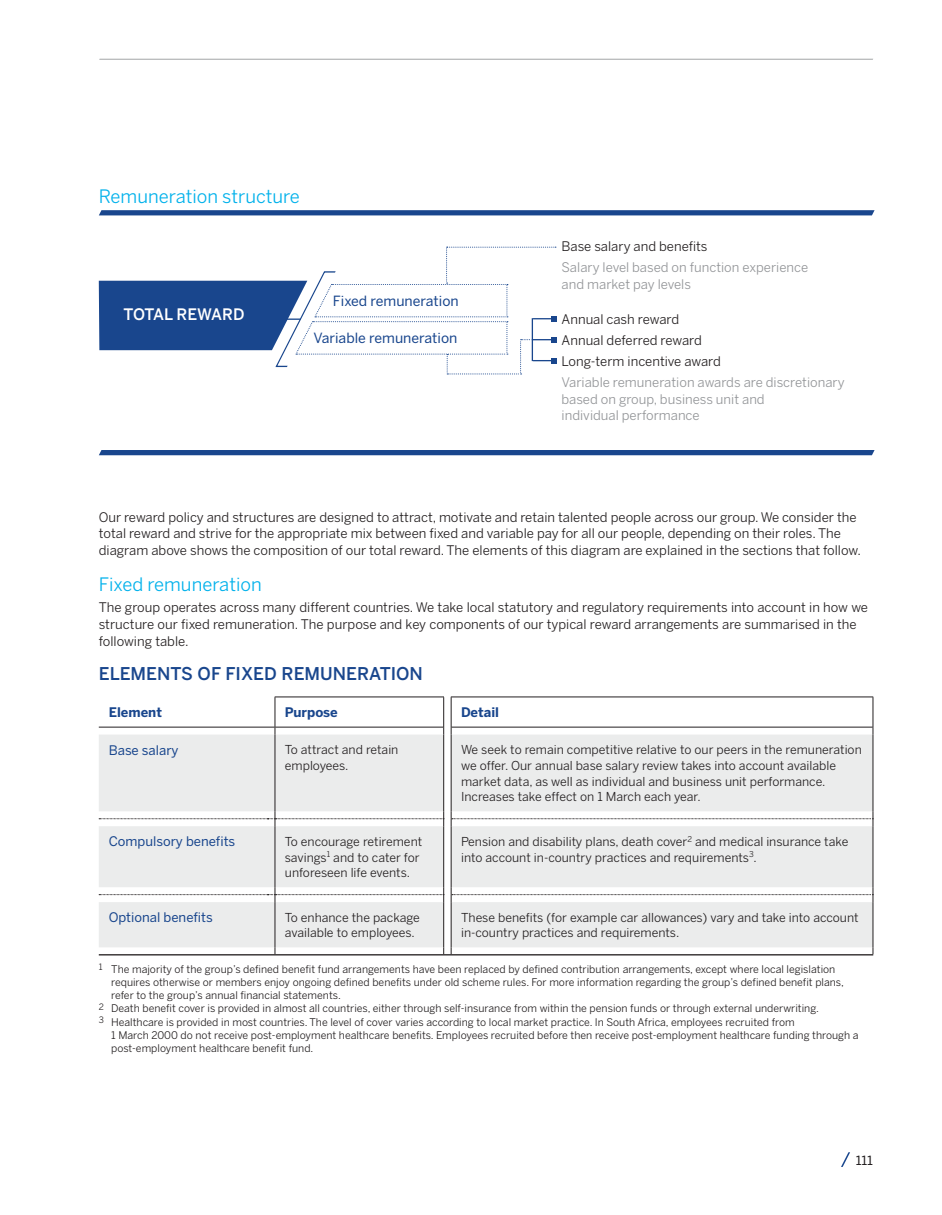
<style>
.page{position:relative;width:942px;height:1215px;background:#fff}
.page>*{position:absolute;margin:0;border:0;box-sizing:border-box;transform-origin:0 0}
.t1{font:18.38px "Benton Sans";color:#00b1eb}
.t2{font:500 17.5px "Benton Sans";color:#19468d}
.t3{font:500 15.75px "Benton Sans";letter-spacing:-.01em;color:#fff}
.t4{font:14px "Benton Sans";color:#19468d}
.t5{font:13.12px/16.6px "Benton Sans";color:#231f20}
.t6{font:13.12px/16.6px "Benton Sans";color:#939598}
.t7{font:13.12px "Benton Sans";color:#19468d}
.t8{font:700 13.12px "Benton Sans";color:#19468d}
.t9{font:12.6px "Benton Sans";color:#231f20;scale:1.06 1}
.t10{font:12.25px/15.8px "Benton Sans";color:#231f20}
.t11{font:10.5px "Benton Sans";color:#231f20}
</style>
<div class="page">
<hr style="left:99px;top:59px;width:774px;height:1px;background:#9d9fa1">
<svg style="left:841px;top:1152px;width:9px;height:14px"></svg>
<svg style="left:99px;top:210px;width:775px;height:5px"></svg>
<div style="left:99px;top:450px;width:775px;height:5px;background:#19468d"></div>
<svg style="left:99px;top:247px;width:457px;height:127px"></svg>
<div style="left:99px;top:734px;width:773px;height:213px;background:#ebecec"></div>
<hr style="left:275px;top:726px;width:168px;height:1px;background:#231f20">
<hr style="left:451px;top:726px;width:421px;height:1px;background:#231f20">
<hr style="left:99px;top:726px;width:176px;height:1px;background:#231f20">
<hr style="left:99px;top:954px;width:774px;height:1px;background:#231f20">
<hr style="left:275px;top:696px;width:169px;height:1px;background:#231f20">
<hr style="left:275px;top:697px;width:1px;height:30px;background:#231f20">
<hr style="left:443px;top:697px;width:1px;height:30px;background:#231f20">
<hr style="left:275px;top:734px;width:1px;height:77px;background:#231f20">
<hr style="left:443px;top:734px;width:1px;height:77px;background:#231f20">
<svg style="left:99px;top:811px;width:345px;height:15px"></svg>
<hr style="left:275px;top:826px;width:1px;height:61px;background:#231f20">
<hr style="left:443px;top:826px;width:1px;height:61px;background:#231f20">
<svg style="left:99px;top:887px;width:345px;height:15px"></svg>
<hr style="left:275px;top:902px;width:1px;height:45px;background:#231f20">
<hr style="left:443px;top:902px;width:1px;height:45px;background:#231f20">
<hr style="left:451px;top:696px;width:422px;height:1px;background:#231f20">
<hr style="left:451px;top:697px;width:1px;height:30px;background:#231f20">
<hr style="left:872px;top:697px;width:1px;height:30px;background:#231f20">
<hr style="left:451px;top:734px;width:1px;height:77px;background:#231f20">
<hr style="left:872px;top:734px;width:1px;height:77px;background:#231f20">
<svg style="left:451px;top:811px;width:422px;height:15px"></svg>
<hr style="left:451px;top:826px;width:1px;height:61px;background:#231f20">
<hr style="left:872px;top:826px;width:1px;height:61px;background:#231f20">
<svg style="left:451px;top:887px;width:422px;height:15px"></svg>
<hr style="left:451px;top:902px;width:1px;height:45px;background:#231f20">
<hr style="left:872px;top:902px;width:1px;height:45px;background:#231f20">
<h1 class="t1" style="left:99px;top:187px;width:203px">Remuneration structure</h1>
<h3 class="t3" style="left:124px;top:307px;width:122px">TOTAL REWARD</h3>
<h3 class="t4" style="left:333px;top:294px;width:127px">Fixed remuneration</h3>
<h3 class="t4" style="left:313px;top:332px;width:145px">Variable remuneration</h3>
<p class="t5" style="left:561px;top:239px;width:147px">Base salary and benefits</p>
<p class="t6" style="left:561px;top:260px;width:248px">Salary level based on function experience and market pay levels</p>
<p class="t5" style="left:561px;top:310px;width:161px;line-height:21px">Annual cash reward<br>Annual deferred reward<br>Long-term incentive award</p>
<p class="t6" style="left:561px;top:375px;width:284px">Variable remuneration awards are discretionary based on group, business unit and<br>individual performance</p>
<p class="t5" style="left:99px;top:509px;width:763px">Our reward policy and structures are designed to attract, motivate and retain talented people across our group. We consider the total reward and strive for the appropriate mix between fixed and variable pay for all our people, depending on their roles. The diagram above shows the composition of our total reward. The elements of this diagram are explained in the sections that follow.</p>
<h1 class="t1" style="left:99px;top:575px;width:164px">Fixed remuneration</h1>
<p class="t5" style="left:99px;top:600px;width:771px">The group operates across many different countries. We take local statutory and regulatory requirements into account in how we structure our fixed remuneration. The purpose and key components of our typical reward arrangements are summarised in the following table.</p>
<h2 class="t2" style="left:99px;top:665px;width:326px">ELEMENTS OF FIXED REMUNERATION</h2>
<p class="t8" style="left:109px;top:706px;width:55px">Element</p>
<p class="t8" style="left:285px;top:706px;width:54px">Purpose</p>
<p class="t8" style="left:461px;top:706px;width:40px">Detail</p>
<p class="t7" style="left:109px;top:744px;width:71px">Base salary</p>
<p class="t10" style="left:285px;top:742px;width:115px">To attract and retain employees.</p>
<p class="t10" style="left:461px;top:742px;width:402px">We seek to remain competitive relative to our peers in the remuneration we offer. Our annual base salary review takes into account available market data, as well as individual and business unit performance.<br>Increases take effect on 1 March each year.</p>
<p class="t7" style="left:109px;top:835px;width:128px">Compulsory benefits</p>
<p class="t10" style="left:285px;top:834px;width:139px">To encourage retirement savings<sup>1</sup> and to cater for unforeseen life events.</p>
<p class="t10" style="left:461px;top:834px;width:389px">Pension and disability plans, death cover<sup>2</sup> and medical insurance take into account in-country practices and requirements<sup>3</sup>.</p>
<p class="t7" style="left:109px;top:911px;width:106px">Optional benefits</p>
<p class="t10" style="left:285px;top:910px;width:136px">To enhance the package available to employees.</p>
<p class="t10" style="left:461px;top:910px;width:399px">These benefits (for example car allowances) vary and take into account in-country practices and requirements.</p>
<p class="t11" style="left:99px;top:964px;width:738px"><sup>1</sup> The majority of the group’s defined benefit fund arrangements have been replaced by defined contribution arrangements, except where local legislation</p>
<p class="t11" style="left:111px;top:977px;width:734px">requires otherwise or members enjoy ongoing defined benefits under old scheme rules. For more information regarding the group’s defined benefit plans,</p>
<p class="t11" style="left:111px;top:990px;width:231px">refer to the group’s annual financial statements.</p>
<p class="t11" style="left:99px;top:1003px;width:722px"><sup>2</sup> Death benefit cover is provided in almost all countries, either through self-insurance from within the pension funds or through external underwriting.</p>
<p class="t11" style="left:99px;top:1016px;width:697px"><sup>3</sup> Healthcare is provided in most countries. The level of cover varies according to local market practice. In South Africa, employees recruited from</p>
<p class="t11" style="left:111px;top:1029px;width:749px">1 March 2000 do not receive post-employment healthcare benefits. Employees recruited before then receive post-employment healthcare funding through a</p>
<p class="t11" style="left:111px;top:1043px;width:204px">post-employment healthcare benefit fund.</p>
<p class="t9" style="left:855px;top:1154px;width:18px">111</p>
</div>
